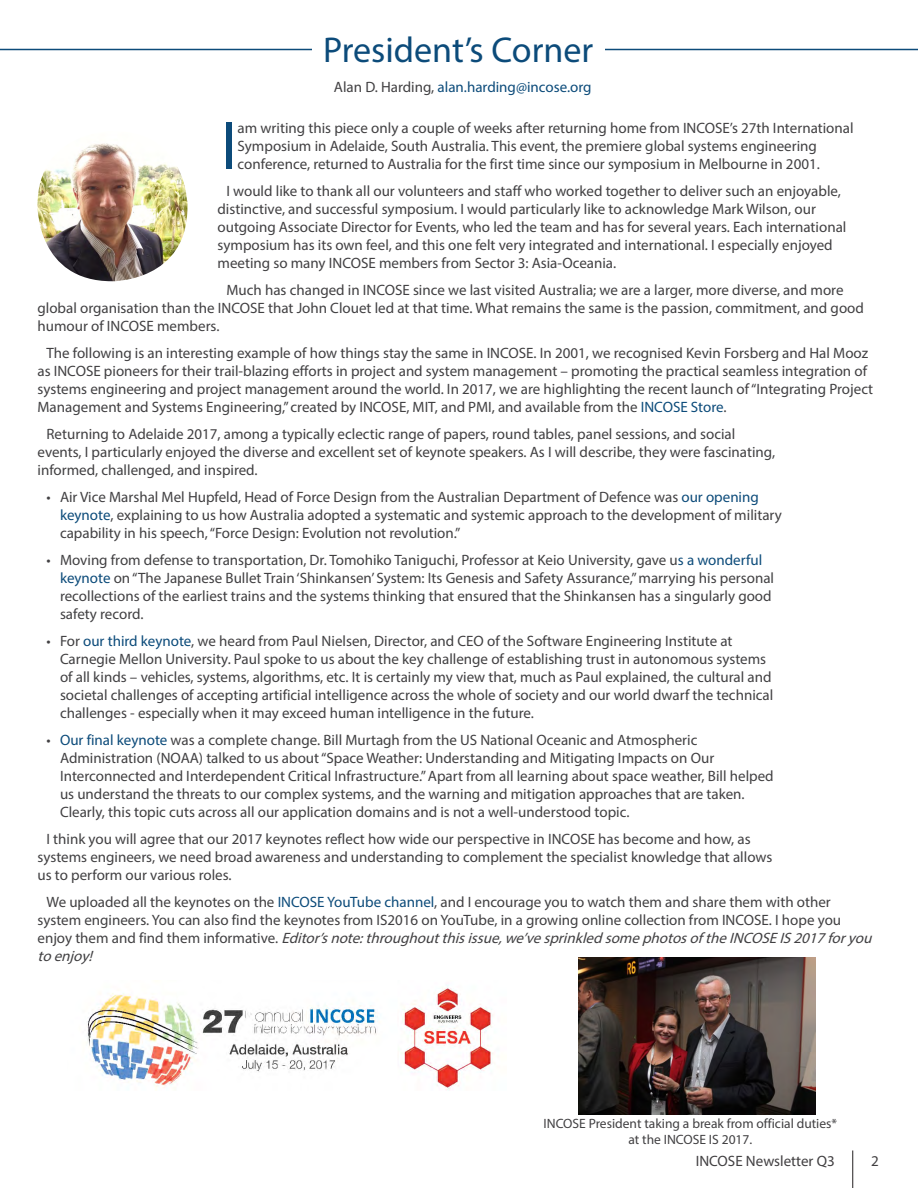
<style>
.page{position:relative;width:918px;height:1188px;background:#fff}
.page>*{position:absolute;margin:0;border:0;box-sizing:border-box;transform-origin:0 0}
.Paragraph_with_Drop{font:68.4px "Myriad Pro";color:#0c4b7a}
.Page_Title{font:36px "Myriad Pro";color:#0c4b7a}
.paragraph{font:15px/18px "Myriad Pro";color:#414042}
.Paragraph_with_Drop-2{font:15px/18px "Myriad Pro";color:#414042}
.paragraph-2{font:15px "Myriad Pro";color:#0c4b7a}
.paragraph-3{font:15px "Myriad Pro";color:#413f41}
.copyright_photo_subt{font:13.5px/16.2px "Myriad Pro";color:#414042;text-align:center}
.s1{color:#414042}
.s2{color:#0c4b7a}
.s3{font-style:italic}
</style>
<div class="page">
<hr style="left:853px;top:1150px;width:1px;height:38px;background:#231f20">
<hr style="left:0;top:49px;width:918px;height:1px;background:#0c4b7a">
<div style="left:312px;top:16px;width:292px;height:65px;background:#fff"></div>
<img style="left:38px;top:143px;width:150px;height:138px">
<img style="left:87px;top:985px;width:406px;height:106px">
<img style="left:578px;top:957px;width:237px;height:158px">
<p class="Page_Title" style="left:323px;top:28px;width:272px">President’s Corner</p>
<p class="paragraph-2" style="left:334px;top:78px;width:259px"><span class="s1">Alan D. Harding,</span> alan.harding@incose.org</p>
<p class="Paragraph_with_Drop" style="left:221px;top:104px;width:18px">I</p>
<p class="Paragraph_with_Drop-2" style="left:238px;top:118px;width:617px">am writing this piece only a couple of weeks after returning home from INCOSE’s 27th International<br>Symposium in Adelaide, South Australia. This event, the premiere global systems engineering conference, returned to Australia for the first time since our symposium in Melbourne in 2001.</p>
<p class="paragraph" style="left:218px;top:181px;width:630px;text-indent:9px">I would like to thank all our volunteers and staff who worked together to deliver such an enjoyable, distinctive, and successful symposium. I would particularly like to acknowledge Mark Wilson, our outgoing Associate Director for Events, who led the team and has for several years. Each international symposium has its own feel, and this one felt very integrated and international. I especially enjoyed meeting so many INCOSE members from Sector 3: Asia-Oceania.</p>
<p class="paragraph" style="left:38px;top:280px;width:828px;text-indent:189px">Much has changed in INCOSE since we last visited Australia; we are a larger, more diverse, and more global organisation than the INCOSE that John Clouet led at that time. What remains the same is the passion, commitment, and good humour of INCOSE members.</p>
<p class="paragraph" style="left:38px;top:343px;width:837px;text-indent:9px">The following is an interesting example of how things stay the same in INCOSE. In 2001, we recognised Kevin Forsberg and Hal Mooz as INCOSE pioneers for their trail-blazing efforts in project and system management – promoting the practical seamless integration of systems engineering and project management around the world. In 2017, we are highlighting the recent launch of “Integrating Project Management and Systems Engineering,” created by INCOSE, MIT, and PMI, and available from the <span class="s2">INCOSE Store</span>.</p>
<p class="paragraph" style="left:38px;top:424px;width:739px;text-indent:9px">Returning to Adelaide 2017, among a typically eclectic range of papers, round tables, panel sessions, and social events, I particularly enjoyed the diverse and excellent set of keynote speakers. As I will describe, they were fascinating, informed, challenged, and inspired.</p>
<p class="paragraph" style="left:60px;top:487px;width:723px;text-indent:-14px">• Air Vice Marshal Mel Hupfeld, Head of Force Design from the Australian Department of Defence was <span class="s2">our opening keynote</span>, explaining to us how Australia adopted a systematic and systemic approach to the development of military capability in his speech, “Force Design: Evolution not revolution.”</p>
<p class="paragraph" style="left:60px;top:550px;width:716px;text-indent:-14px">• Moving from defense to transportation, Dr. Tomohiko Taniguchi, Professor at Keio University, gave u<span class="s2">s a wonderful keynote</span> on “The Japanese Bullet Train ‘Shinkansen’ System: Its Genesis and Safety Assurance,” marrying his personal recollections of the earliest trains and the systems thinking that ensured that the Shinkansen has a singularly good safety record.</p>
<p class="paragraph" style="left:60px;top:631px;width:715px;text-indent:-14px">• For <span class="s2">our third keynote</span>, we heard from Paul Nielsen, Director, and CEO of the Software Engineering Institute at Carnegie Mellon University. Paul spoke to us about the key challenge of establishing trust in autonomous systems of all kinds – vehicles, systems, algorithms, etc. It is certainly my view that, much as Paul explained, the cultural and societal challenges of accepting artificial intelligence across the whole of society and our world dwarf the technical challenges - especially when it may exceed human intelligence in the future.</p>
<p class="paragraph" style="left:60px;top:730px;width:715px;text-indent:-14px">• <span class="s2">Our final keynote</span> was a complete change. Bill Murtagh from the US National Oceanic and Atmospheric Administration (NOAA) talked to us about “Space Weather: Understanding and Mitigating Impacts on Our Interconnected and Interdependent Critical Infrastructure.” Apart from all learning about space weather, Bill helped us understand the threats to our complex systems, and the warning and mitigation approaches that are taken.<br>Clearly, this topic cuts across all our application domains and is not a well-understood topic.</p>
<p class="paragraph" style="left:38px;top:829px;width:736px;text-indent:9px">I think you will agree that our 2017 keynotes reflect how wide our perspective in INCOSE has become and how, as systems engineers, we need broad awareness and understanding to complement the specialist knowledge that allows us to perform our various roles.</p>
<p class="paragraph" style="left:38px;top:892px;width:840px;text-indent:9px">We uploaded all the keynotes on the <span class="s2">INCOSE YouTube channel</span>, and I encourage you to watch them and share them with other system engineers. You can also find the keynotes from IS2016 on YouTube, in a growing online collection from INCOSE. I hope you<br>e n j o y t h e m a n d f i n d t h e m i n fo r m a t i v e . <span class="s3">Editor’snote:throughoutthisissue,we’vesprinkledsomephotosoftheINCOSEIS2017foryou toenjoy!</span></p>
<p class="copyright_photo_subt" style="left:544px;top:1115px;width:295px">INCOSE President taking a break from official duties* at the INCOSE IS 2017.</p>
<p class="paragraph-3" style="left:696px;top:1152px;width:140px">INCOSE Newsletter Q3</p>
<p class="paragraph-3" style="left:871px;top:1152px;width:9px">2</p>
</div>
